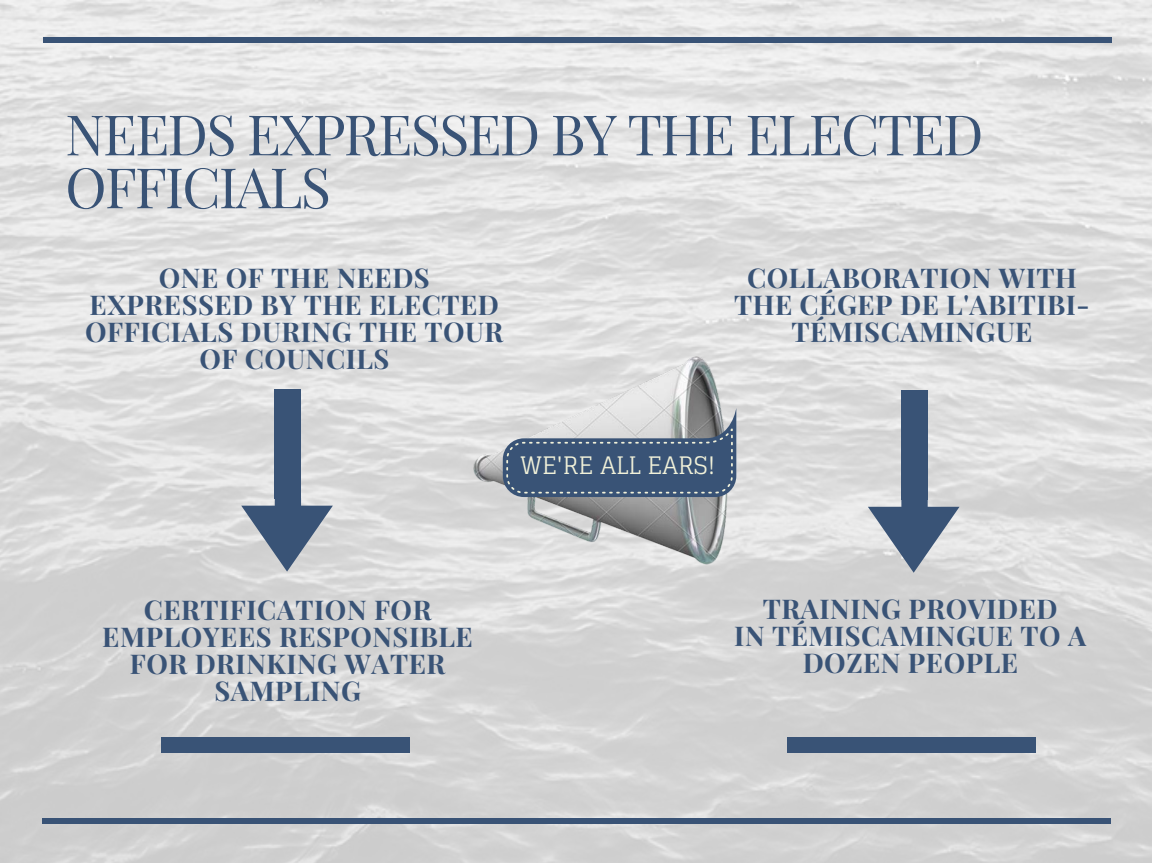
<style>
.page{position:relative;width:1152px;height:863px;background:#fff}
.page>*{position:absolute;margin:0;border:0;box-sizing:border-box;transform-origin:0 0}
.t1{font:55.8px/52.8px "Playfair Display SC";letter-spacing:-.03em;color:#395376}
.t2{font:700 27.15px/27px "Playfair Display SC";letter-spacing:.02em;color:#395376;text-align:center}
.t3{font:24.15px "Glegoo";color:#f1f1d9}
</style>
<div class="page">
<img style="left:0;top:0;width:1152px;height:862px">
<div style="left:43px;top:37px;width:1069px;height:5px;background:#395376"></div>
<div style="left:42px;top:818px;width:1069px;height:5px;background:#395376"></div>
<div style="left:161px;top:737px;width:248px;height:15px;background:#395376"></div>
<img style="left:462px;top:332px;width:288px;height:257px">
<svg style="left:241px;top:498px;width:92px;height:73px;background:#8b98a8"></svg>
<div style="left:275px;top:396px;width:26px;height:102px;background:#395376"></div>
<div style="left:275px;top:389px;width:26px;height:7px;background:#395376"></div>
<svg style="left:868px;top:499px;width:92px;height:73px;background:#8e9bab"></svg>
<div style="left:901px;top:397px;width:27px;height:102px;background:#395376"></div>
<div style="left:901px;top:390px;width:27px;height:7px;background:#395376"></div>
<div style="left:788px;top:737px;width:248px;height:15px;background:#395376"></div>
<svg style="left:503px;top:408px;width:233px;height:89px;background:#6f8096"></svg>
<h1 class="t1" style="left:65px;top:106px;width:920px">NEEDS EXPRESSED BY THE ELECTED<br>OFFICIALS</h1>
<p class="t2" style="left:85px;top:263px;width:419px">ONE OF THE NEEDS<br>EXPRESSED BY THE ELECTED<br>OFFICIALS DURING THE TOUR<br>OF COUNCILS</p>
<p class="t2" style="left:734px;top:263px;width:357px">COLLABORATION WITH<br>THE CÉGEP DE L'ABITIBI-<br>TÉMISCAMINGUE</p>
<p class="t3" style="left:521px;top:449px;width:196px">WE'RE ALL EARS!</p>
<p class="t2" style="left:102px;top:595px;width:372px">CERTIFICATION FOR<br>EMPLOYEES RESPONSIBLE<br>FOR DRINKING WATER<br>SAMPLING</p>
<p class="t2" style="left:734px;top:594px;width:353px">TRAINING PROVIDED<br>IN TÉMISCAMINGUE TO A<br>DOZEN PEOPLE</p>
</div>
